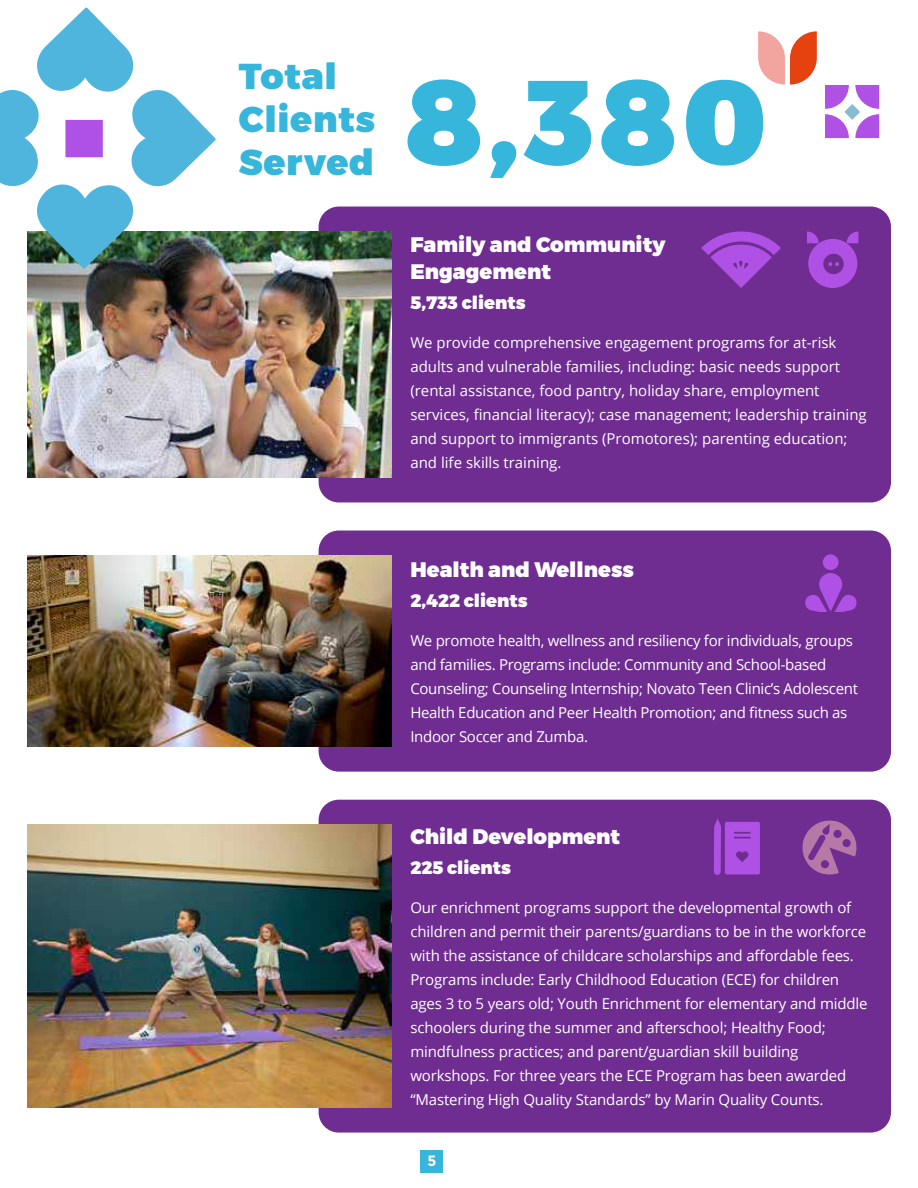
<style>
.page{position:relative;width:918px;height:1188px;background:#fff}
.page>*{position:absolute;margin:0;border:0;box-sizing:border-box;transform-origin:0 0}
.t1{font:900 120px "Montserrat";color:#36b6db}
.t2{font:900 36px/43.2px "Montserrat";letter-spacing:.02em;color:#36b6db}
.t3{font:900 21px/27px "Montserrat";color:#fff}
.t4{font:900 18px "Montserrat";color:#fff}
.t5{font:15px/24px "Open Sans";letter-spacing:-.01em;color:#fff}
.t6{font:700 15px "Montserrat";color:#fff}
</style>
<div class="page">
<div style="left:421px;top:1150px;width:22px;height:22px;background:#36b6db"></div>
<div style="left:319px;top:207px;width:572px;height:295px;background:#6f2c91;border-radius:20px"></div>
<svg style="left:701px;top:231px;width:80px;height:57px"></svg>
<svg style="left:807px;top:231px;width:51px;height:57px"></svg>
<img style="left:27px;top:231px;width:365px;height:247px">
<div style="left:319px;top:531px;width:572px;height:241px;background:#6f2c91;border-radius:20px"></div>
<img style="left:27px;top:555px;width:365px;height:192px">
<svg style="left:805px;top:573px;width:52px;height:38px"></svg>
<div style="left:823px;top:554px;width:16px;height:16px;background:#b051e5;border-radius:50%"></div>
<div style="left:319px;top:800px;width:572px;height:333px;background:#6f2c91;border-radius:20px"></div>
<img style="left:27px;top:825px;width:365px;height:283px">
<svg style="left:802px;top:820px;width:55px;height:55px"></svg>
<svg style="left:714px;top:819px;width:46px;height:56px"></svg>
<svg style="left:758px;top:31px;width:59px;height:54px"></svg>
<svg style="left:0;top:7px;width:216px;height:262px"></svg>
<div style="left:65px;top:120px;width:38px;height:37px;background:#b051e5"></div>
<svg style="left:825px;top:85px;width:54px;height:53px"></svg>
<h2 class="t2" style="left:239px;top:56px;width:138px">Total<br>Clients<br>Served</h2>
<h1 class="t1" style="left:404px;top:47px;width:364px">8,380</h1>
<h3 class="t3" style="left:410px;top:232px;width:257px">Family and Community<br>Engagement</h3>
<p class="t4" style="left:410px;top:291px;width:117px">5,733 clients</p>
<p class="t5" style="left:410px;top:330px;width:458px">We provide comprehensive engagement programs for at-risk adults and vulnerable families, including: basic needs support (rental assistance, food pantry, holiday share, employment services, financial literacy); case management; leadership training and support to immigrants (Promotores); parenting education; and life skills training.</p>
<h3 class="t3" style="left:410px;top:556px;width:225px">Health and Wellness</h3>
<p class="t4" style="left:410px;top:589px;width:119px">2,422 clients</p>
<p class="t5" style="left:410px;top:628px;width:449px">We promote health, wellness and resiliency for individuals, groups and families. Programs include: Community and School-based Counseling; Counseling Internship; Novato Teen Clinic’s Adolescent Health Education and Peer Health Promotion; and fitness such as Indoor Soccer and Zumba.</p>
<h3 class="t3" style="left:410px;top:824px;width:211px">Child Development</h3>
<p class="t4" style="left:410px;top:856px;width:102px">225 clients</p>
<p class="t5" style="left:410px;top:895px;width:459px">Our enrichment programs support the developmental growth of children and permit their parents/guardians to be in the workforce with the assistance of childcare scholarships and affordable fees.<br>Programs include: Early Childhood Education (ECE) for children ages 3 to 5 years old; Youth Enrichment for elementary and middle schoolers during the summer and afterschool; Healthy Food; mindfulness practices; and parent/guardian skill building workshops. For three years the ECE Program has been awarded “Mastering High Quality Standards” by Marin Quality Counts.</p>
<p class="t6" style="left:428px;top:1151px;width:10px">5</p>
</div>
